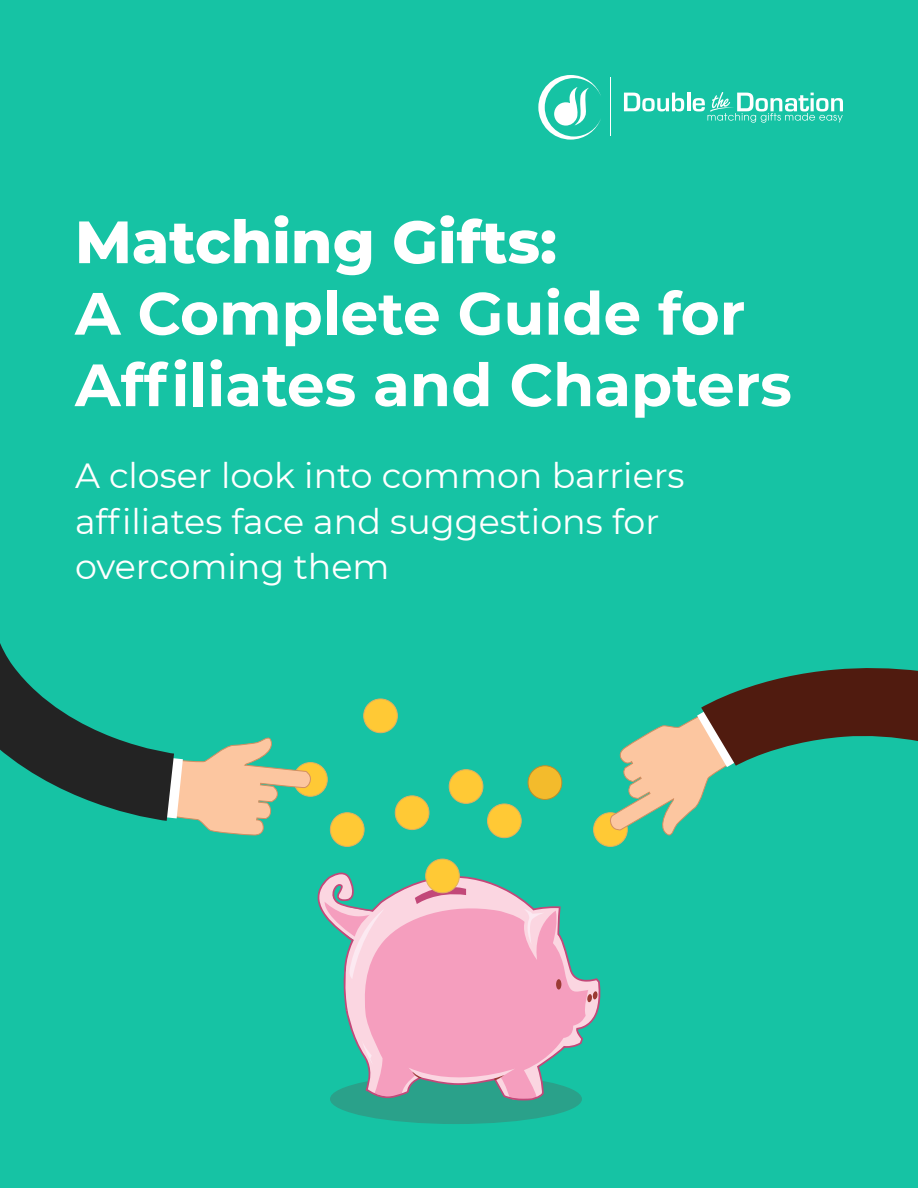
<style>
.page{position:relative;width:918px;height:1188px;background:#16c3a4}
.page>*{position:absolute;margin:0;border:0;box-sizing:border-box;transform-origin:0 0}
.t1{font:700 59.55px/71.6px "Montserrat";color:#fff}
.t2{font:800 59.55px "Montserrat";color:#fff}
.t3{font:34.95px/45.6px "Montserrat";color:#fff}
</style>
<div class="page">
<svg style="left:538px;top:75px;width:63px;height:65px"></svg>
<svg style="left:624px;top:93px;width:60px;height:18px"></svg>
<hr style="left:687px;top:93px;width:3px;height:18px;background:#fff">
<hr style="left:610px;top:78px;width:1px;height:58px;background:#fff">
<svg style="left:693px;top:92px;width:150px;height:31px"></svg>
<div style="left:330px;top:1074px;width:252px;height:50px;background:#2aa18a;border-radius:50%"></div>
<svg style="left:344px;top:876px;width:257px;height:224px;fill:#f59ebe"></svg>
<div style="left:556px;top:979px;width:5px;height:11px;background:#9b3b34;border-radius:50%"></div>
<svg style="left:412px;top:1071px;width:10px;height:7px"></svg>
<svg style="left:493px;top:1075px;width:11px;height:5px"></svg>
<svg style="left:415px;top:881px;width:51px;height:23px"></svg>
<svg style="left:523px;top:908px;width:22px;height:37px"></svg>
<svg style="left:362px;top:1041px;width:15px;height:31px"></svg>
<svg style="left:587px;top:991px;width:11px;height:11px"></svg>
<svg style="left:317px;top:872px;width:68px;height:139px"></svg>
<div style="left:528px;top:766px;width:34px;height:33px;background:#f3bb2c;border-radius:50%"></div>
<div style="left:528px;top:766px;width:34px;height:34px;border:1px solid #be8c2c;border-radius:50%"></div>
<div style="left:364px;top:699px;width:33px;height:34px;background:#ffc935;border-radius:50%"></div>
<div style="left:363px;top:699px;width:35px;height:34px;border:1px solid #e2b05f;border-radius:50%"></div>
<div style="left:294px;top:763px;width:33px;height:33px;background:#ffc935;border-radius:50%"></div>
<div style="left:293px;top:762px;width:35px;height:35px;border:1px solid #e2b05f;border-radius:50%"></div>
<div style="left:330px;top:813px;width:34px;height:33px;background:#ffc935;border-radius:50%"></div>
<div style="left:330px;top:812px;width:35px;height:35px;border:1px solid #e2b05f;border-radius:50%"></div>
<div style="left:426px;top:859px;width:33px;height:34px;background:#ffc935;border-radius:50%"></div>
<div style="left:425px;top:859px;width:35px;height:34px;border:1px solid #e2b05f;border-radius:50%"></div>
<div style="left:395px;top:796px;width:34px;height:34px;background:#ffc935;border-radius:50%"></div>
<div style="left:395px;top:795px;width:34px;height:35px;border:1px solid #e2b05f;border-radius:50%"></div>
<div style="left:594px;top:813px;width:33px;height:33px;background:#ffc935;border-radius:50%"></div>
<div style="left:593px;top:812px;width:35px;height:35px;border:1px solid #e2b05f;border-radius:50%"></div>
<div style="left:449px;top:770px;width:34px;height:33px;background:#ffc935;border-radius:50%"></div>
<div style="left:449px;top:769px;width:34px;height:35px;border:1px solid #e2b05f;border-radius:50%"></div>
<div style="left:488px;top:804px;width:33px;height:34px;background:#ffc935;border-radius:50%"></div>
<div style="left:487px;top:804px;width:35px;height:34px;border:1px solid #e2b05f;border-radius:50%"></div>
<svg style="left:609px;top:668px;width:309px;height:169px"></svg>
<svg style="left:0;top:643px;width:311px;height:193px"></svg>
<h1 class="t2" style="left:75px;top:198px;width:483px">Matching Gifts:</h1>
<h1 class="t1" style="left:75px;top:275px;width:718px">A Complete Guide for<br>Affiliates and Chapters</h1>
<p class="t3" style="left:75px;top:452px;width:611px">A closer look into common barriers affiliates face and suggestions for overcoming them</p>
</div>
